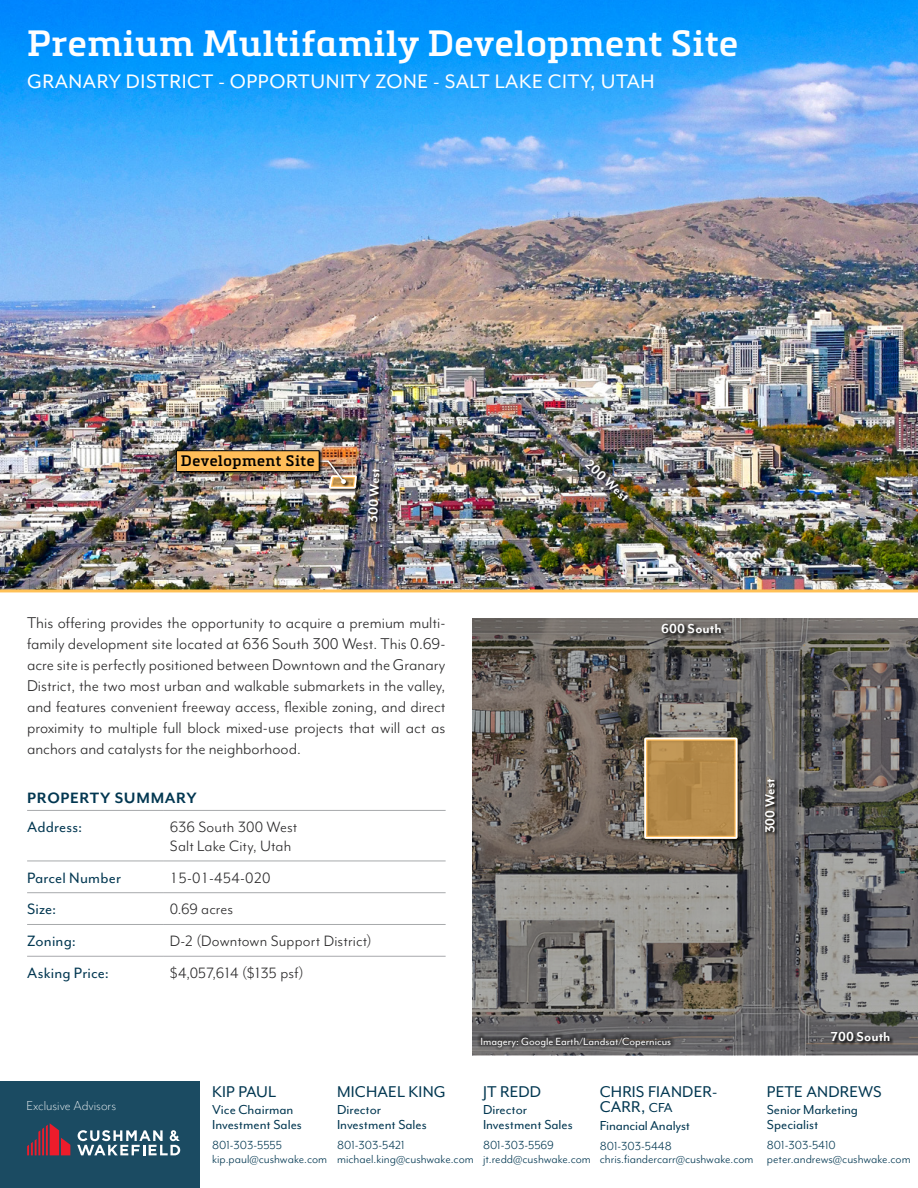
<style>
.page{position:relative;width:918px;height:1188px;background:#fff}
.page>*{position:absolute;margin:0;border:0;box-sizing:border-box;transform-origin:0 0}
.t1{font:600 36px "Metronic Slab Pro";letter-spacing:.02em;color:#fefefe}
.t2{font:22.5px "Mr Eaves Mod OT";letter-spacing:.025em;color:#fefefe}
.t3{font:18px/21px "Mr Eaves Mod OT";color:#292829;text-align:justify}
.t4{font:18px/15px "Mr Eaves Mod OT";letter-spacing:.01em;color:#023751}
.t5{font:17.25px/18.8px "Mr Eaves Mod OT";letter-spacing:.005em;color:#292829}
.t6{font:17.25px "Mr Eaves Mod OT";letter-spacing:.01em;color:#023751}
.t7{font:17.25px "Mr Eaves Mod OT";letter-spacing:-.015em;color:#292829}
.t8{font:700 17.25px "Mr Eaves Mod OT";letter-spacing:.04em;color:#023751}
.t9{font:15px/15px "Mr Eaves Mod OT";color:#023751}
.t10{font:700 15px "Mr Eaves Mod OT";letter-spacing:.005em;color:#fff}
.t11{font:300 15px "Mr Eaves Mod OT";color:#fff}
.t12{font:600 15px "Metronic Slab Pro";letter-spacing:.04em;color:#000}
.t13{font:13.5px/13.5px "Mr Eaves Mod OT";color:#023751}
.t14{font:12px "Mr Eaves Mod OT";color:#fff}
.s1{font-size:15px}
</style>
<div class="page">
<img style="left:0;top:0;width:918px;height:589px">
<img style="left:472px;top:619px;width:446px;height:436px">
<hr style="left:27px;top:810px;width:137px;height:1px;background:#a7a9ac">
<hr style="left:164px;top:810px;width:282px;height:1px;background:#a7a9ac">
<hr style="left:27px;top:861px;width:137px;height:1px;background:#a7a9ac">
<hr style="left:164px;top:861px;width:282px;height:1px;background:#a7a9ac">
<hr style="left:27px;top:892px;width:137px;height:1px;background:#a7a9ac">
<hr style="left:164px;top:892px;width:282px;height:1px;background:#a7a9ac">
<hr style="left:27px;top:924px;width:137px;height:1px;background:#a7a9ac">
<hr style="left:164px;top:924px;width:282px;height:1px;background:#a7a9ac">
<hr style="left:27px;top:956px;width:137px;height:1px;background:#a7a9ac">
<hr style="left:164px;top:956px;width:282px;height:1px;background:#a7a9ac">
<hr style="left:0;top:589px;width:918px;height:3px;background:#ffc158">
<div style="left:478px;top:1033px;width:197px;height:17px;background:#000;opacity:.9"></div>
<svg style="left:764px;top:778px;width:15px;height:59px"></svg>
<svg style="left:661px;top:623px;width:64px;height:14px"></svg>
<svg style="left:831px;top:1031px;width:63px;height:14px"></svg>
<div style="left:645px;top:738px;width:96px;height:104px;background:#000;opacity:.75"></div>
<div style="left:646px;top:739px;width:90px;height:98px;background:linear-gradient(to bottom,#b68b4b,#b58a4a)"></div>
<div style="left:644px;top:738px;width:93px;height:101px;border:3px solid #ffbd59"></div>
<div style="left:644px;top:738px;width:93px;height:101px;border:2px solid #fff"></div>
<img style="left:583px;top:458px;width:49px;height:48px">
<svg style="left:367px;top:468px;width:17px;height:59px"></svg>
<div style="left:329px;top:476px;width:32px;height:16px;background:#000;opacity:.75"></div>
<div style="left:0;top:1081px;width:200px;height:107px;background:#1b4b62"></div>
<svg style="left:27px;top:1123px;width:43px;height:32px"></svg>
<svg style="left:77px;top:1130px;width:103px;height:25px"></svg>
<img style="left:314px;top:459px;width:45px;height:45px">
<div style="left:176px;top:450px;width:147px;height:25px;background:#000;opacity:.75"></div>
<div style="left:176px;top:451px;width:143px;height:21px;background:#ffbd59"></div>
<div style="left:176px;top:450px;width:144px;height:22px;border:1px solid #000"></div>
<h1 class="t1" style="left:27px;top:21px;width:713px">Premium Multifamily Development Site</h1>
<p class="t2" style="left:27px;top:69px;width:629px">GRANARY DISTRICT - OPPORTUNITY ZONE - SALT LAKE CITY, UTAH</p>
<p class="t12" style="left:181px;top:452px;width:135px">Development Site</p>
<p class="t10" style="left:364px;top:522px;width:56px;rotate:-87deg">300 West</p>
<p class="t10" style="left:593px;top:455px;width:56px;rotate:43deg">200 West</p>
<p class="t3" style="left:27px;top:612px;width:420px">This offering provides the opportunity to acquire a premium multi&shy;family development site located at 636 South 300 West. This 0.69- acre site is perfectly positioned between Downtown and the Granary District, the two most urban and walkable submarkets in the valley, and features convenient freeway access, flexible zoning, and direct proximity to multiple full block mixed-use projects that will act as anchors and catalysts for the neighborhood.</p>
<p class="t8" style="left:27px;top:788px;width:171px">PROPERTY SUMMARY</p>
<p class="t6" style="left:27px;top:817px;width:57px">Address:</p>
<p class="t5" style="left:170px;top:817px;width:129px">636 South 300 West<br>Salt Lake City, Utah</p>
<p class="t6" style="left:27px;top:868px;width:95px">Parcel Number</p>
<p class="t5" style="left:170px;top:868px;width:102px">15-01-454-020</p>
<p class="t6" style="left:27px;top:900px;width:31px">Size:</p>
<p class="t5" style="left:170px;top:900px;width:65px">0.69 acres</p>
<p class="t6" style="left:27px;top:931px;width:50px">Zoning:</p>
<p class="t5" style="left:170px;top:931px;width:203px">D-2 (Downtown Support District)</p>
<p class="t6" style="left:27px;top:963px;width:83px">Asking Price:</p>
<p class="t7" style="left:170px;top:963px;width:135px">$4,057,614 ($135 psf)</p>
<p class="t10" style="left:661px;top:620px;width:62px">600 South</p>
<p class="t10" style="left:762px;top:833px;width:57px;rotate:-90deg">300 West</p>
<p class="t11" style="left:27px;top:1097px;width:91px">Exclusive Advisors</p>
<p class="t14" style="left:481px;top:1034px;width:192px">Imagery: Google Earth/Landsat/Copernicus</p>
<p class="t10" style="left:831px;top:1028px;width:61px">700 South</p>
<p class="t4" style="left:212px;top:1084px;width:66px">KIP PAUL</p>
<p class="t9" style="left:212px;top:1102px;width:91px">Vice Chairman<br>Investment Sales</p>
<p class="t13" style="left:212px;top:1139px;width:117px">801-303-5555 kip.paul@cushwake.com</p>
<p class="t4" style="left:337px;top:1084px;width:110px">MICHAEL KING</p>
<p class="t9" style="left:337px;top:1102px;width:91px">Director<br>Investment Sales</p>
<p class="t13" style="left:337px;top:1139px;width:138px">801-303-5421 michael.king@cushwake.com</p>
<p class="t4" style="left:483px;top:1084px;width:60px">JT REDD</p>
<p class="t9" style="left:483px;top:1102px;width:91px">Director<br>Investment Sales</p>
<p class="t13" style="left:483px;top:1139px;width:109px">801-303-5569 jt.redd@cushwake.com</p>
<p class="t4" style="left:600px;top:1084px;width:119px">CHRIS FIANDER-<br>CARR, <span class="s1">CFA</span></p>
<p class="t9" style="left:600px;top:1117px;width:92px">Financial Analyst</p>
<p class="t13" style="left:600px;top:1139px;width:155px">801-303-5448 chris.fiandercarr@cushwake.com</p>
<p class="t4" style="left:767px;top:1084px;width:116px">PETE ANDREWS</p>
<p class="t9" style="left:767px;top:1102px;width:93px">Senior Marketing<br>Specialist</p>
<p class="t13" style="left:767px;top:1139px;width:145px">801-303-5410 peter.andrews@cushwake.com</p>
</div>
